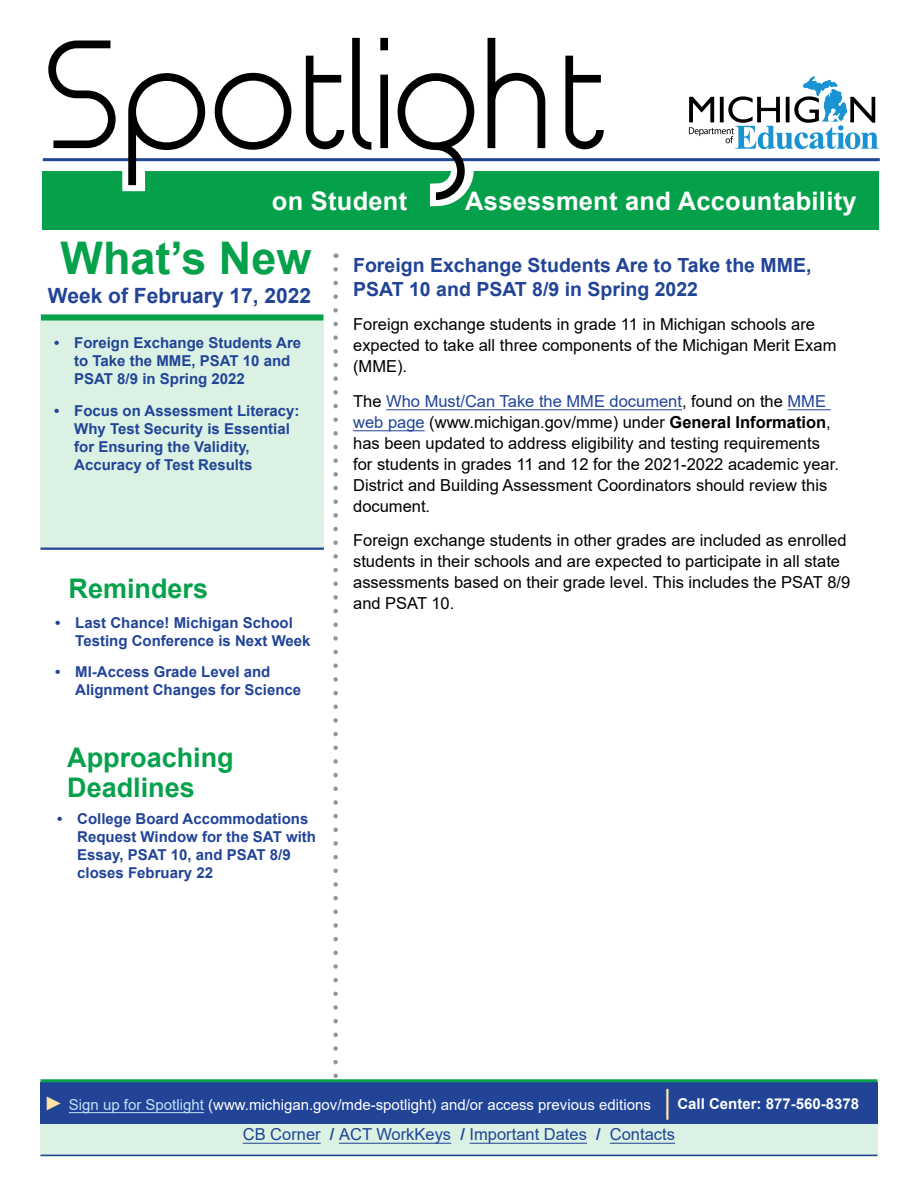
<style>
.page{position:relative;width:918px;height:1188px;background:#fff}
.page>*{position:absolute;margin:0;border:0;box-sizing:border-box;transform-origin:0 0}
.Section_Headers_-_Gr{font:700 45px "Arial";color:#06a14b}
.t1{font:700 27px/30px "Arial";color:#06a14b}
.Image{font:700 25.5px "Arial";letter-spacing:.01em;color:#fff}
.TOC-Week_of{font:700 21px "Arial";color:#214497}
.t2{font:700 19.5px/23.4px "Arial";color:#214497}
.t3{font:16.5px/21px "Arial";color:#000}
.Footer_links{font:16.5px "Arial";color:#214497}
.t4{font:700 15px/18px "Arial";color:#214497}
.BODY_COPY{font:15px "Arial";color:#fff}
.t5{font:700 15px "Arial";color:#fff}
.s1{color:#214497}
.s2{font-weight:700}
.s3{font-weight:700;font-style:italic;font-size:19.5px;color:#ffe3a4}
.s4{color:#c0e2f4}
</style>
<div class="page">
<svg style="left:333px;top:269px;width:5px;height:809px"></svg>
<div style="left:40px;top:1082px;width:838px;height:42px;background:#214497"></div>
<hr style="left:40px;top:1079px;width:838px;height:3px;background:#06a14b">
<div style="left:40px;top:1124px;width:838px;height:33px;background:#daf1e4"></div>
<hr style="left:40px;top:1155px;width:838px;height:1px;background:#214497">
<div style="left:42px;top:171px;width:837px;height:59px;background:#05a14a"></div>
<hr style="left:43px;top:158px;width:837px;height:3px;background:#214696">
<svg style="left:689px;top:76px;width:190px;height:73px"></svg>
<svg style="left:42px;top:37px;width:578px;height:170px"></svg>
<div style="left:40px;top:315px;width:284px;height:233px;background:#daf1e4"></div>
<div style="left:41px;top:315px;width:282px;height:6px;background:#06a14b"></div>
<hr style="left:69px;top:1112px;width:135px;height:1px;background:#c0e2f4">
<hr style="left:243px;top:1143px;width:78px;height:1px;background:#214497">
<hr style="left:339px;top:1143px;width:112px;height:1px;background:#214497">
<hr style="left:470px;top:1143px;width:117px;height:1px;background:#214497">
<hr style="left:610px;top:1143px;width:65px;height:1px;background:#214497">
<hr style="left:40px;top:548px;width:284px;height:2px;background:#214497">
<hr style="left:666px;top:1089px;width:3px;height:31px;background:#ffe3a4">
<hr style="left:386px;top:409px;width:296px;height:1px;background:#214497">
<hr style="left:788px;top:409px;width:43px;height:1px;background:#214497">
<hr style="left:353px;top:430px;width:72px;height:1px;background:#214497">
<p class="Image" style="left:272px;top:184px;width:137px">on Student</p>
<p class="Image" style="left:465px;top:184px;width:393px">Assessment and Accountability</p>
<h1 class="Section_Headers_-_Gr" style="left:61px;top:226px;width:252px">What’s New</h1>
<p class="TOC-Week_of" style="left:48px;top:280px;width:265px">Week of February 17, 2022</p>
<p class="t4" style="left:74px;top:334px;width:228px;text-indent:-20px">• Foreign Exchange Students Are to Take the MME, PSAT 10 and<br>PSAT 8/9 in Spring 2022</p>
<p class="t4" style="left:74px;top:402px;width:227px;text-indent:-20px">• Focus on Assessment Literacy:<br>Why Test Security is Essential for Ensuring the Validity,<br>Accuracy of Test Results</p>
<h2 class="t1" style="left:69px;top:574px;width:141px">Reminders</h2>
<p class="t4" style="left:75px;top:614px;width:237px;text-indent:-20px">• Last Chance! Michigan School<br>Testing Conference is Next Week</p>
<p class="t4" style="left:75px;top:663px;width:227px;text-indent:-20px">• MI-Access Grade Level and<br>Alignment Changes for Science</p>
<h2 class="t1" style="left:67px;top:743px;width:168px">Approaching<br>Deadlines</h2>
<p class="t4" style="left:77px;top:810px;width:240px;text-indent:-20px">• College Board Accommodations<br>Request Window for the SAT with<br>Essay, PSAT 10, and PSAT 8/9 closes February 22</p>
<p class="t2" style="left:353px;top:254px;width:460px">Foreign Exchange Students Are to Take the MME,<br>PSAT 10 and PSAT 8/9 in Spring 2022</p>
<p class="t3" style="left:353px;top:314px;width:485px">Foreign exchange students in grade 11 in Michigan schools are expected to take all three components of the Michigan Merit Exam (MME).</p>
<p class="t3" style="left:353px;top:390px;width:487px">The <span class="s1">Who Must/Can Take the MME document</span>, found on the <span class="s1">MME web page</span> (www.michigan.gov/mme) under <span class="s2">General Information</span>, has been updated to address eligibility and testing requirements for students in grades 11 and 12 for the 2021-2022 academic year.<br>District and Building Assessment Coordinators should review this document.</p>
<p class="t3" style="left:353px;top:530px;width:499px">Foreign exchange students in other grades are included as enrolled students in their schools and are expected to participate in all state assessments based on their grade level. This includes the PSAT 8/9 and PSAT 10.</p>
<p class="BODY_COPY" style="left:44px;top:1094px;width:608px"><span class="s3">►</span> <span class="s4">Sign up for Spotlight</span> (www.michigan.gov/mde-spotlight) and/or access previous editions</p>
<p class="t5" style="left:677px;top:1093px;width:183px">Call Center: 877-560-8378</p>
<p class="Footer_links" style="left:243px;top:1123px;width:434px">CB Corner <span class="s2">/</span> ACT WorkKeys <span class="s2">/</span> Important Dates <span class="s2">/</span> Contacts</p>
</div>
